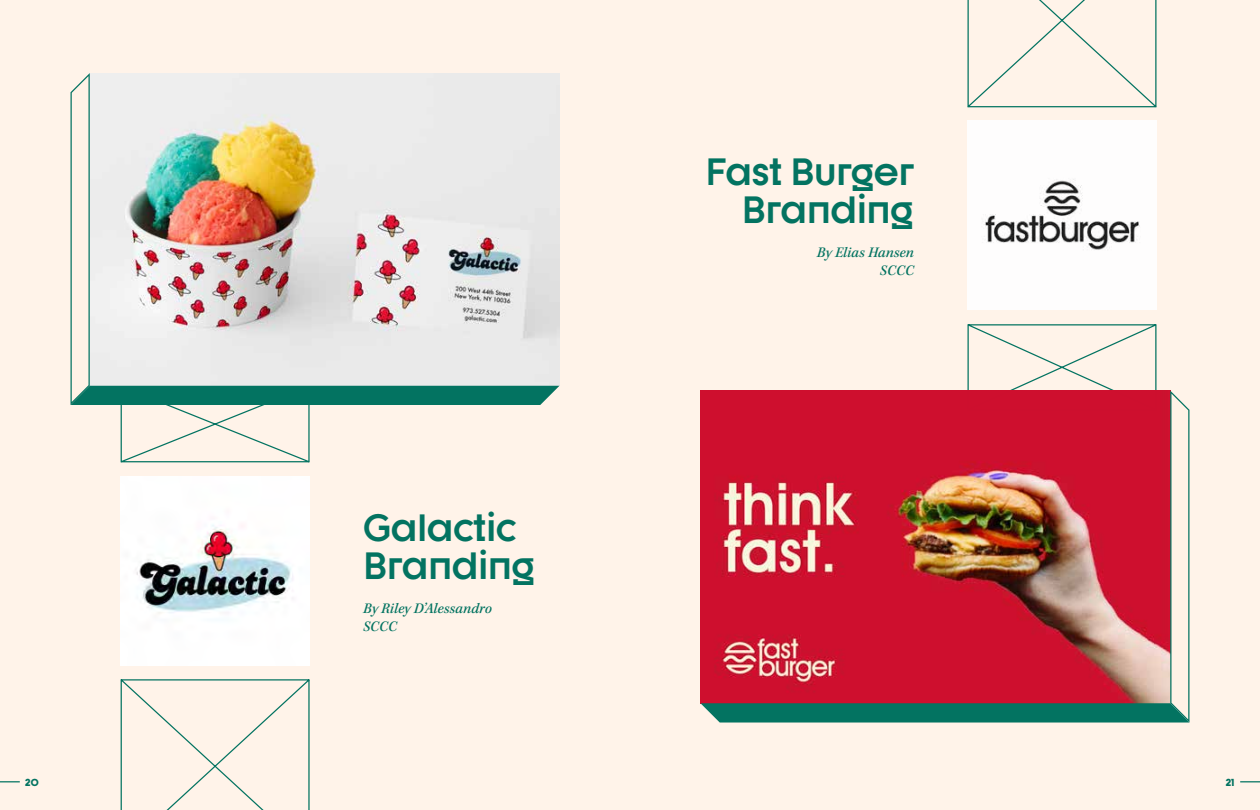
<style>
.page{position:relative;width:1260px;height:810px;background:#fff3e9}
.page>*{position:absolute;margin:0;border:0;box-sizing:border-box;transform-origin:0 0}
.t1{font:700 37.5px/37.5px "Dystopian";color:#037361}
.t2{font:italic 500 15px/18px "Kepler Std";color:#037361}
.t3{font:900 10px "Dystopian";color:#037361}
</style>
<div class="page">
<svg style="left:1240px;top:781px;width:20px;height:1px"></svg>
<svg style="left:0;top:781px;width:20px;height:1px"></svg>
<img style="left:121px;top:476px;width:189px;height:189px">
<img style="left:968px;top:121px;width:189px;height:188px">
<svg style="left:120px;top:679px;width:190px;height:131px"></svg>
<svg style="left:967px;top:0;width:190px;height:108px"></svg>
<img style="left:701px;top:324px;width:488px;height:399px">
<img style="left:71px;top:73px;width:488px;height:390px">
<h1 class="t1" style="left:706px;top:152px;width:210px;text-align:right">Fast Burger<br>Branding</h1>
<h1 class="t1" style="left:363px;top:508px;width:174px">Galactic<br>Branding</h1>
<p class="t2" style="left:363px;top:600px;width:130px">By Riley D’Alessandro<br>SCCC</p>
<p class="t2" style="left:817px;top:244px;width:99px;text-align:right">By Elias Hansen<br>SCCC</p>
<p class="t3" style="left:25px;top:776px;width:15px">20</p>
<p class="t3" style="left:1226px;top:776px;width:11px">21</p>
</div>
